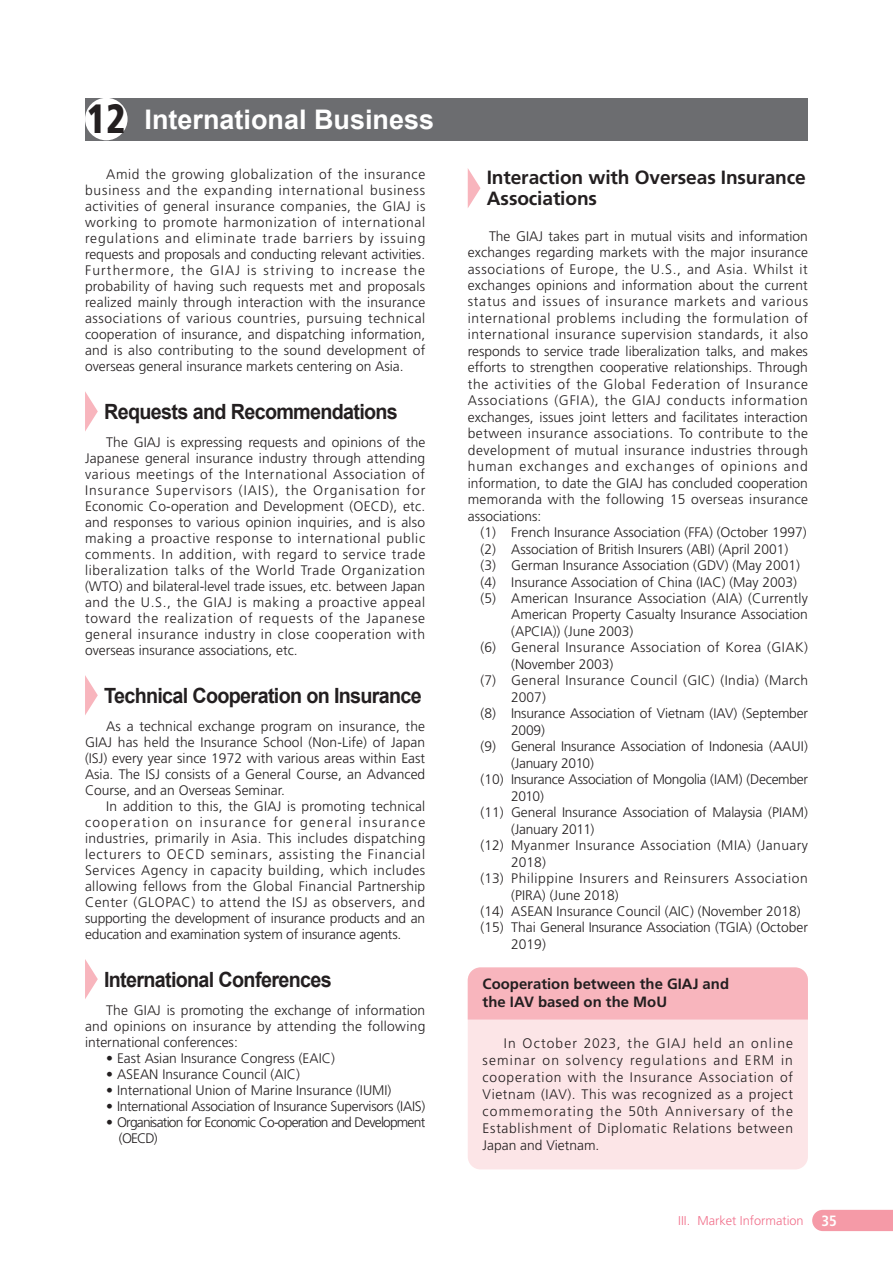
<style>
.page{position:relative;width:893px;height:1263px;background:#fff}
.page>*{position:absolute;margin:0;border:0;box-sizing:border-box;transform-origin:0 0}
.t1{font:700 27px "Arial";color:#fff}
.t2{font:700 21px "Arial";letter-spacing:-.035em;color:#231f20;scale:.94 1}
.t3{font:700 19.2px/21.3px "Frutiger LT Std";letter-spacing:-.005em;color:#231f20}
.t4{font:700 14.85px/18px "Frutiger LT Std";color:#231f20}
.t5{font:300 13.8px/15.9px "Frutiger LT Std";color:#231f20;text-align:justify}
.t6{font:300 13.8px "Frutiger LT Std";letter-spacing:.03em;color:#231f20}
.t7{font:300 13.8px "Frutiger LT Std";letter-spacing:-.02em;color:#231f20}
.t8{font:300 13.8px/15.9px "Frutiger LT Std";letter-spacing:-.06em;color:#231f20}
.t9{font:300 13.8px "Frutiger LT Std";letter-spacing:-.025em;color:#231f20}
.t10{font:300 13.8px "Frutiger LT Std";letter-spacing:.045em;color:#231f20}
.t11{font:300 13.8px "Frutiger LT Std";letter-spacing:-.03em;color:#231f20}
.t12{font:300 12.75px "Frutiger LT Std";color:#f1708b}
.s1{font-family:"Frutiger LT Std";font-weight:900;font-stretch:condensed;font-size:40.95px;color:#231f20}
.s2{font-weight:700;font-stretch:condensed;font-size:14.85px;color:#fff}
</style>
<div class="page">
<div style="left:812px;top:1210px;width:81px;height:21px;background:#f59aa7"></div>
<div style="left:85px;top:98px;width:723px;height:42px;background:#6c6d70"></div>
<div style="left:85px;top:98px;width:43px;height:42px;background:#fff;border-radius:50%"></div>
<svg style="left:85px;top:391px;width:13px;height:40px"></svg>
<svg style="left:85px;top:675px;width:13px;height:40px"></svg>
<svg style="left:85px;top:959px;width:13px;height:40px"></svg>
<svg style="left:468px;top:169px;width:12px;height:39px"></svg>
<div style="left:468px;top:967px;width:340px;height:202px;background:#fce5e7;border-radius:13px"></div>
<div style="left:468px;top:967px;width:340px;height:52px;background:#f8b5bd"></div>
<h1 class="t1" style="left:87px;top:101px;width:349px"><span class="s1">12</span> International Business</h1>
<p class="t5" style="left:85px;top:167px;width:342px;text-indent:21px">Amid the growing globalization of the insurance business and the expanding international business activities of general insurance companies, the GIAJ is working to promote harmonization of international regulations and eliminate trade barriers by issuing requests and proposals and conducting relevant activities.<br>Furthermore, the GIAJ is striving to increase the probability of having such requests met and proposals realized mainly through interaction with the insurance associations of various countries, pursuing technical cooperation of insurance, and dispatching information, and is also contributing to the sound development of overseas general insurance markets centering on Asia.</p>
<h2 class="t2" style="left:104px;top:398px;width:314px">Requests and Recommendations</h2>
<p class="t5" style="left:85px;top:435px;width:342px;text-indent:21px">The GIAJ is expressing requests and opinions of the Japanese general insurance industry through attending various meetings of the International Association of Insurance Supervisors (IAIS), the Organisation for Economic Co-operation and Development (OECD), etc. and responses to various opinion inquiries, and is also making a proactive response to international public comments. In addition, with regard to service trade liberalization talks of the World Trade Organization (WTO) and bilateral-level trade issues, etc. between Japan and the U.S., the GIAJ is making a proactive appeal toward the realization of requests of the Japanese general insurance industry in close cooperation with overseas insurance associations, etc.</p>
<h2 class="t2" style="left:104px;top:682px;width:340px">Technical Cooperation on Insurance</h2>
<p class="t5" style="left:85px;top:719px;width:342px;text-indent:21px">As a technical exchange program on insurance, the GIAJ has held the Insurance School (Non-Life) of Japan (ISJ) every year since 1972 with various areas within East Asia. The ISJ consists of a General Course, an Advanced Course, and an Overseas Seminar.</p>
<p class="t5" style="left:85px;top:798px;width:342px;text-indent:21px">In addition to this, the GIAJ is promoting technical cooperation on insurance for general insurance industries, primarily in Asia. This includes dispatching lecturers to OECD seminars, assisting the Financial Services Agency in capacity building, which includes allowing fellows from the Global Financial Partnership Center (GLOPAC) to attend the ISJ as observers, and supporting the development of insurance products and an education and examination system of insurance agents.</p>
<h2 class="t2" style="left:104px;top:965px;width:244px">International Conferences</h2>
<p class="t5" style="left:85px;top:1002px;width:342px;text-indent:21px">The GIAJ is promoting the exchange of information and opinions on insurance by attending the following international conferences:</p>
<p class="t5" style="left:106px;top:1050px;width:230px">• East Asian Insurance Congress (EAIC)</p>
<p class="t5" style="left:106px;top:1066px;width:195px">• ASEAN Insurance Council (AIC)</p>
<p class="t5" style="left:106px;top:1082px;width:287px">• International Union of Marine Insurance (IUMI)</p>
<p class="t7" style="left:106px;top:1098px;width:320px">• International Association of Insurance Supervisors (IAIS)</p>
<p class="t8" style="left:119px;top:1114px;width:308px;text-indent:-13px">• Organisation for Economic Co-operation and Development (OECD)</p>
<h3 class="t3" style="left:487px;top:167px;width:321px">Interaction with Overseas Insurance<br>Associations</h3>
<p class="t5" style="left:468px;top:228px;width:342px;line-height:16.5px;text-indent:21px">The GIAJ takes part in mutual visits and information exchanges regarding markets with the major insurance associations of Europe, the U.S., and Asia. Whilst it exchanges opinions and information about the current status and issues of insurance markets and various international problems including the formulation of international insurance supervision standards, it also responds to service trade liberalization talks, and makes efforts to strengthen cooperative relationships. Through the activities of the Global Federation of Insurance Associations (GFIA), the GIAJ conducts information exchanges, issues joint letters and facilitates interaction between insurance associations. To contribute to the development of mutual insurance industries through human exchanges and exchanges of opinions and information, to date the GIAJ has concluded cooperation memoranda with the following 15 overseas insurance associations:</p>
<p class="t5" style="left:480px;top:525px;width:328px">(1) French Insurance Association (FFA) (October 1997)</p>
<p class="t5" style="left:480px;top:541px;width:309px">(2) Association of British Insurers (ABI) (April 2001)</p>
<p class="t5" style="left:480px;top:557px;width:321px">(3) German Insurance Association (GDV) (May 2001)</p>
<p class="t5" style="left:480px;top:574px;width:318px">(4) Insurance Association of China (IAC) (May 2003)</p>
<p class="t5" style="left:480px;top:590px;width:329px">(5) American Insurance Association (AIA) (Currently</p>
<p class="t5" style="left:511px;top:607px;width:298px">American Property Casualty Insurance Association</p>
<p class="t5" style="left:511px;top:623px;width:124px">(APCIA)) (June 2003)</p>
<p class="t6" style="left:480px;top:640px;width:329px">(6) General Insurance Association of Korea (GIAK)</p>
<p class="t5" style="left:511px;top:656px;width:104px">(November 2003)</p>
<p class="t6" style="left:480px;top:673px;width:329px">(7) General Insurance Council (GIC) (India) (March</p>
<p class="t5" style="left:511px;top:689px;width:36px">2007)</p>
<p class="t5" style="left:480px;top:706px;width:329px">(8) Insurance Association of Vietnam (IAV) (September</p>
<p class="t5" style="left:511px;top:722px;width:35px">2009)</p>
<p class="t5" style="left:480px;top:739px;width:329px">(9) General Insurance Association of Indonesia (AAUI)</p>
<p class="t11" style="left:511px;top:755px;width:84px">(January 2010)</p>
<p class="t9" style="left:480px;top:772px;width:329px">(10) Insurance Association of Mongolia (IAM) (December</p>
<p class="t5" style="left:511px;top:788px;width:34px">2010)</p>
<p class="t5" style="left:480px;top:805px;width:329px">(11) General Insurance Association of Malaysia (PIAM)</p>
<p class="t7" style="left:511px;top:821px;width:85px">(January 2011)</p>
<p class="t6" style="left:480px;top:837px;width:329px">(12) Myanmer Insurance Association (MIA) (January</p>
<p class="t5" style="left:511px;top:854px;width:36px">2018)</p>
<p class="t10" style="left:480px;top:870px;width:329px">(13) Philippine Insurers and Reinsurers Association</p>
<p class="t5" style="left:511px;top:887px;width:109px">(PIRA) (June 2018)</p>
<p class="t5" style="left:480px;top:903px;width:322px">(14) ASEAN Insurance Council (AIC) (November 2018)</p>
<p class="t5" style="left:480px;top:920px;width:329px">(15) Thai General Insurance Association (TGIA) (October</p>
<p class="t5" style="left:511px;top:936px;width:36px">2019)</p>
<p class="t4" style="left:483px;top:975px;width:248px">Cooperation between the GIAJ and the IAV based on the MoU</p>
<p class="t5" style="left:483px;top:1035px;width:312px;line-height:17px;text-indent:21px">In October 2023, the GIAJ held an online seminar on solvency regulations and ERM in cooperation with the Insurance Association of Vietnam (IAV). This was recognized as a project commemorating the 50th Anniversary of the Establishment of Diplomatic Relations between Japan and Vietnam.</p>
<p class="t12" style="left:678px;top:1213px;width:160px">III. Market Information <span class="s2">35</span></p>
</div>
